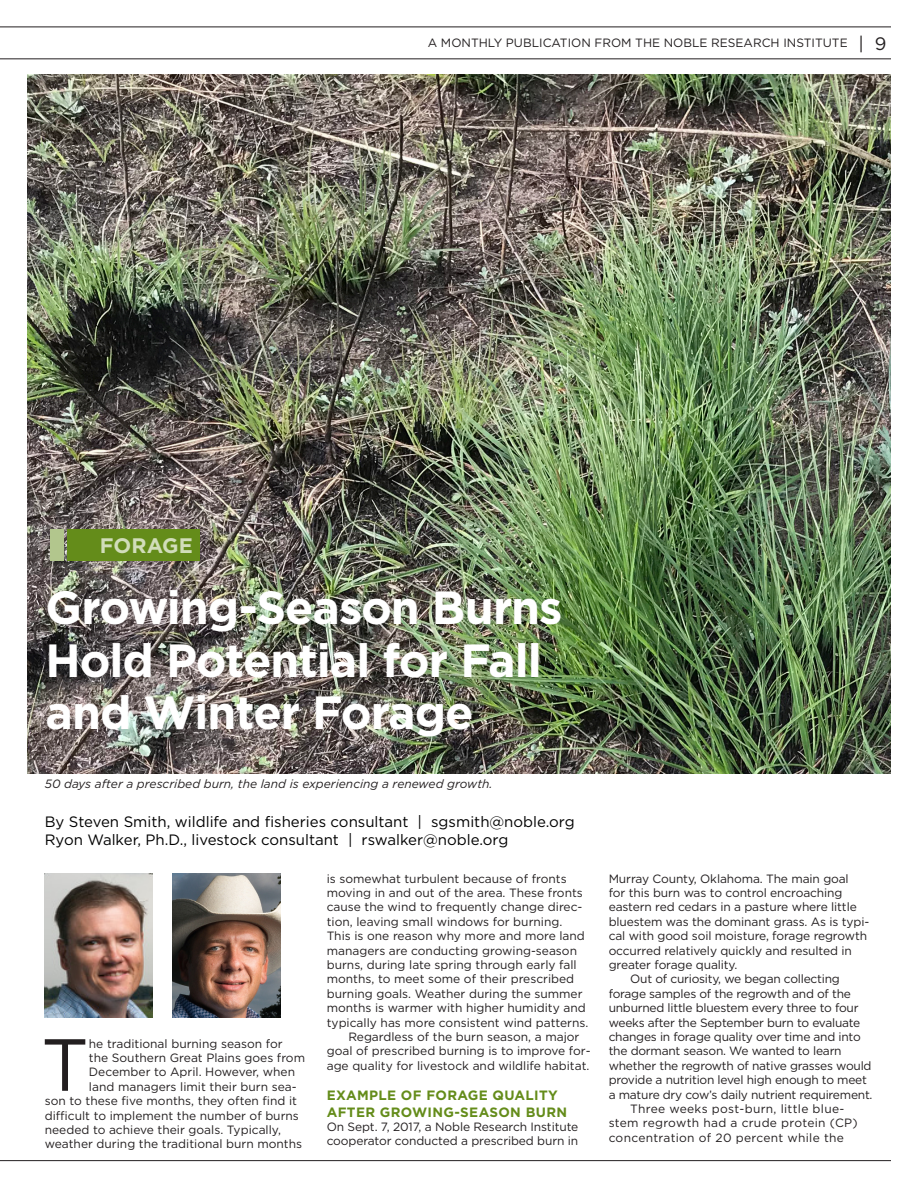
<style>
.page{position:relative;width:918px;height:1188px;background:#fff}
.page>*{position:absolute;margin:0;border:0;box-sizing:border-box;transform-origin:0 0}
.t1{font:73.65px "Gotham";color:#231f20}
.t2{font:700 46.5px/52.5px "Gotham";letter-spacing:-.025em;color:#fff}
.t3{font:700 21px "Gotham";color:#d1ddba}
.t4{font:15px/18px "Gotham";color:#000}
.t5{font:700 13.5px/16.2px "Gotham";letter-spacing:.025em;color:#648c1a}
.t6{font:12px/14.4px "Gotham";color:#231f20}
.t7{font:12px "Gotham";letter-spacing:-.02em;color:#231f20}
.t8{font:12px "Gotham";letter-spacing:.025em;color:#231f20}
.t9{font:italic 12px "Gotham";color:#231f20}
.s1{font-size:18px}
</style>
<div class="page">
<hr style="left:0;top:1160px;width:891px;height:1px;background:#231f20">
<hr style="left:0;top:58px;width:891px;height:1px;background:#231f20">
<hr style="left:0;top:27px;width:891px;height:1px;background:#231f20">
<img style="left:27px;top:74px;width:864px;height:699px">
<div style="left:68px;top:529px;width:132px;height:32px;background:#648c1a"></div>
<div style="left:50px;top:529px;width:13px;height:32px;background:#b2c68d"></div>
<img style="left:45px;top:873px;width:108px;height:144px">
<img style="left:172px;top:873px;width:108px;height:144px">
<h3 class="t3" style="left:100px;top:531px;width:94px">FORAGE</h3>
<p class="t6" style="left:428px;top:35px;width:460px">A MONTHLY PUBLICATION FROM THE NOBLE RESEARCH INSTITUTE <span class="s1">| 9</span></p>
<h2 class="t2" style="left:45px;top:581px;width:519px">Growing-Season Burns<br>Hold Potential for Fall and Winter Forage</h2>
<p class="t9" style="left:45px;top:776px;width:449px">50 days after a prescribed burn, the land is experiencing a renewed growth.</p>
<p class="t4" style="left:45px;top:813px;width:531px">By Steven Smith, wildlife and fisheries consultant | sgsmith@noble.org<br>Ryon Walker, Ph.D., livestock consultant | rswalker@noble.org</p>
<h1 class="t1" style="left:41px;top:1018px;width:49px">T</h1>
<p class="t6" style="left:89px;top:1036px;width:195px">he traditional burning season for</p>
<p class="t6" style="left:89px;top:1050px;width:218px">the Southern Great Plains goes from</p>
<p class="t6" style="left:89px;top:1065px;width:208px">December to April. However, when</p>
<p class="t6" style="left:89px;top:1079px;width:209px">land managers limit their burn sea-</p>
<p class="t6" style="left:45px;top:1094px;width:254px">son to these five months, they often find it</p>
<p class="t6" style="left:45px;top:1108px;width:256px">difficult to implement the number of burns</p>
<p class="t6" style="left:45px;top:1122px;width:238px">needed to achieve their goals. Typically,</p>
<p class="t6" style="left:45px;top:1137px;width:259px">weather during the traditional burn months</p>
<p class="t6" style="left:327px;top:871px;width:241px">is somewhat turbulent because of fronts</p>
<p class="t6" style="left:327px;top:885px;width:258px">moving in and out of the area. These fronts</p>
<p class="t6" style="left:327px;top:900px;width:257px">cause the wind to frequently change direc-</p>
<p class="t6" style="left:327px;top:914px;width:237px">tion, leaving small windows for burning.</p>
<p class="t6" style="left:327px;top:929px;width:260px">This is one reason why more and more land</p>
<p class="t6" style="left:327px;top:943px;width:252px">managers are conducting growing-season</p>
<p class="t6" style="left:327px;top:957px;width:251px">burns, during late spring through early fall</p>
<p class="t6" style="left:327px;top:972px;width:249px">months, to meet some of their prescribed</p>
<p class="t6" style="left:327px;top:986px;width:257px">burning goals. Weather during the summer</p>
<p class="t6" style="left:327px;top:1001px;width:261px">months is warmer with higher humidity and</p>
<p class="t6" style="left:327px;top:1015px;width:263px">typically has more consistent wind patterns.</p>
<p class="t6" style="left:348px;top:1029px;width:233px">Regardless of the burn season, a major</p>
<p class="t6" style="left:327px;top:1044px;width:265px">goal of prescribed burning is to improve for-</p>
<p class="t6" style="left:327px;top:1058px;width:264px">age quality for livestock and wildlife habitat.</p>
<p class="t5" style="left:327px;top:1087px;width:242px">EXAMPLE OF FORAGE QUALITY<br>AFTER GROWING-SEASON BURN</p>
<p class="t6" style="left:327px;top:1119px;width:253px">On Sept. 7, 2017, a Noble Research Institute cooperator conducted a prescribed burn in</p>
<p class="t6" style="left:609px;top:871px;width:242px">Murray County, Oklahoma. The main goal</p>
<p class="t6" style="left:609px;top:885px;width:235px">for this burn was to control encroaching</p>
<p class="t6" style="left:609px;top:900px;width:250px">eastern red cedars in a pasture where little</p>
<p class="t6" style="left:609px;top:914px;width:262px">bluestem was the dominant grass. As is typi-</p>
<p class="t6" style="left:609px;top:929px;width:260px">cal with good soil moisture, forage regrowth</p>
<p class="t6" style="left:609px;top:943px;width:245px">occurred relatively quickly and resulted in</p>
<p class="t6" style="left:609px;top:957px;width:130px">greater forage quality.</p>
<p class="t7" style="left:630px;top:971px;width:211px">Out of curiosity, we began collecting</p>
<p class="t7" style="left:609px;top:986px;width:244px">forage samples of the regrowth and of the</p>
<p class="t7" style="left:609px;top:1000px;width:251px">unburned little bluestem every three to four</p>
<p class="t7" style="left:609px;top:1015px;width:253px">weeks after the September burn to evaluate</p>
<p class="t7" style="left:609px;top:1029px;width:254px">changes in forage quality over time and into</p>
<p class="t7" style="left:609px;top:1043px;width:234px">the dormant season. We wanted to learn</p>
<p class="t7" style="left:609px;top:1058px;width:264px">whether the regrowth of native grasses would</p>
<p class="t7" style="left:609px;top:1072px;width:260px">provide a nutrition level high enough to meet</p>
<p class="t7" style="left:609px;top:1087px;width:265px">a mature dry cow’s daily nutrient requirement.</p>
<p class="t8" style="left:630px;top:1101px;width:216px">Three weeks post-burn, little blue-</p>
<p class="t8" style="left:609px;top:1115px;width:251px">stem regrowth had a crude protein (CP)</p>
<p class="t8" style="left:609px;top:1130px;width:237px">concentration of 20 percent while the</p>
</div>
